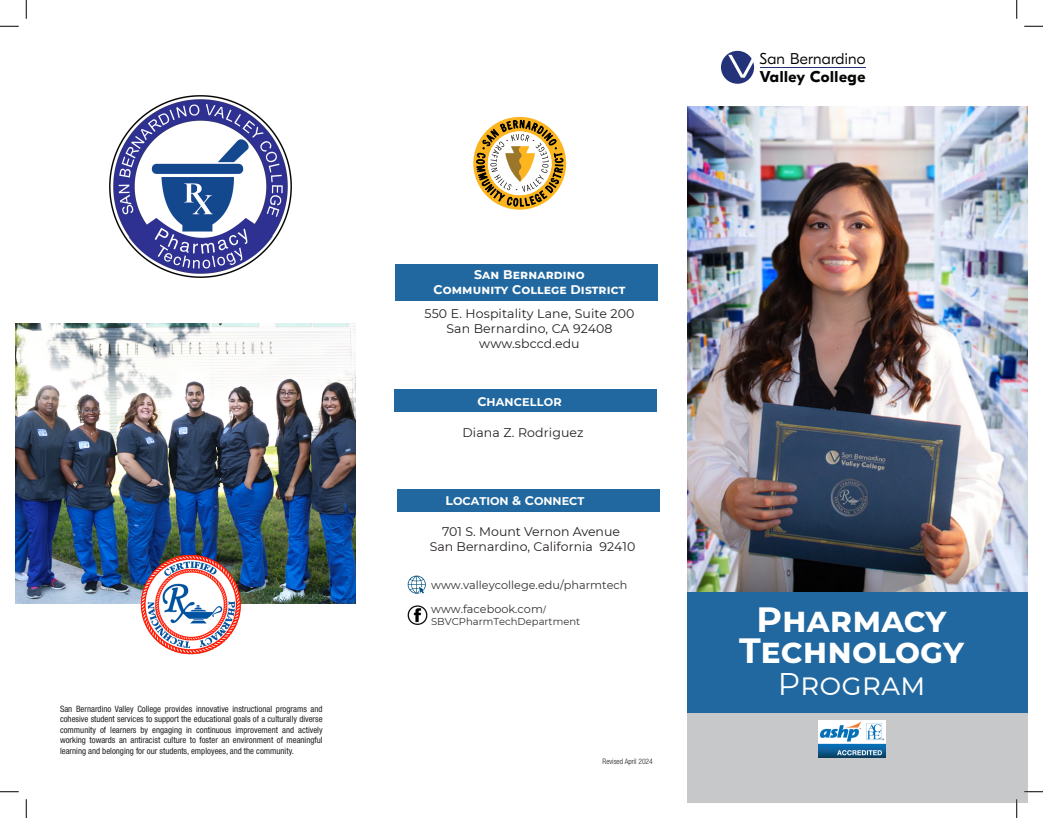
<style>
.page{position:relative;width:1043px;height:818px;background:#fff}
.page>*{position:absolute;margin:0;border:0;box-sizing:border-box;transform-origin:0 0}
.t1{font:700 35px "Montserrat";letter-spacing:.03em;color:#fff}
.t2{font:31.25px "Montserrat";color:#fff}
.t3{font:300 15.62px/18.8px "GT Eesti Pro Display";letter-spacing:.01em;color:#040503}
.t4{font:12.5px/14.8px "Montserrat";color:#231f20;text-align:center}
.t5{font:700 12.5px "Montserrat";letter-spacing:.01em;color:#fff}
.t6{font:11.25px/23.5px "Montserrat";color:#313131}
.t7{font:700 11.25px "Montserrat";color:#fefefe}
.t8{font:700 11.25px "Montserrat";letter-spacing:.01em;color:#fff}
.t9{font:10px "Montserrat";color:#313131}
.t10{font:condensed 8.75px/10.5px "Helvetica Neue";color:#231f20;text-align:justify}
.t11{font:300 condensed 7.5px "Helvetica Neue";color:#231f20}
.t12{font:5.75px "Myriad Pro";color:#050504}
.s1{font-size:12.5px}
.s2{font-family:"Minion Pro"}
.s3{font-weight:700}
</style>
<div class="page">
<div style="left:397px;top:489px;width:262px;height:22px;background:#20689f"></div>
<div style="left:394px;top:389px;width:263px;height:22px;background:#20689f"></div>
<div style="left:395px;top:264px;width:263px;height:36px;background:#20689f"></div>
<img style="left:687px;top:106px;width:341px;height:486px">
<div style="left:687px;top:592px;width:341px;height:210px;background:#c7c8ca"></div>
<svg style="left:721px;top:51px;width:33px;height:33px"></svg>
<hr style="left:759px;top:67px;width:106px;height:1px;background:#243279">
<img style="left:818px;top:720px;width:67px;height:38px">
<svg style="left:473px;top:117px;width:93px;height:93px"></svg>
<svg style="left:476px;top:120px;width:87px;height:86px"></svg>
<img style="left:15px;top:323px;width:341px;height:280px">
<img style="left:141px;top:554px;width:100px;height:101px;border-radius:50px">
<div style="left:687px;top:592px;width:341px;height:120px;background:#20689f"></div>
<svg style="left:0;top:25px;width:19px;height:2px"></svg>
<svg style="left:1024px;top:25px;width:18px;height:2px"></svg>
<svg style="left:0;top:791px;width:19px;height:1px"></svg>
<svg style="left:1024px;top:791px;width:18px;height:1px"></svg>
<svg style="left:25px;top:0;width:2px;height:19px"></svg>
<svg style="left:25px;top:799px;width:2px;height:19px"></svg>
<svg style="left:1016px;top:0;width:1px;height:19px"></svg>
<svg style="left:1015px;top:799px;width:2px;height:19px"></svg>
<img style="left:109px;top:95px;width:182px;height:182px">
<svg style="left:408px;top:575px;width:18px;height:18px"></svg>
<img style="left:408px;top:605px;width:20px;height:19px">
<p class="t10" style="left:60px;top:703px;width:264px">San Bernardino Valley College provides innovative instructional programs and cohesive student services to support the educational goals of a culturally diverse community of learners by engaging in continuous improvement and actively working towards an antiracist culture to foster an environment of meaningful learning and belonging for our students, employees, and the community.</p>
<p class="t12" style="left:506px;top:137px;width:3px">•</p>
<p class="t12" style="left:533px;top:137px;width:3px">•</p>
<p class="t12" style="left:516px;top:186px;width:3px">•</p>
<p class="t5" style="left:474px;top:266px;width:112px">San Bernardino</p>
<p class="t5" style="left:433px;top:281px;width:192px">Community College District</p>
<p class="t4" style="left:424px;top:306px;width:211px">550 E. Hospitality Lane, Suite 200</p>
<p class="t4" style="left:446px;top:321px;width:168px">San Bernardino, CA 92408</p>
<p class="t4" style="left:479px;top:336px;width:102px">www.sbccd.edu</p>
<p class="t8" style="left:477px;top:394px;width:86px"><span class="s1">C</span>HANCELLOR</p>
<p class="t4" style="left:462px;top:425px;width:123px">Diana Z. Rodriguez</p>
<p class="t7" style="left:445px;top:492px;width:140px"><span class="s1">L</span>OCATION <span class="s1">&amp; C</span>ONNECT</p>
<p class="t4" style="left:430px;top:524px;width:207px">701 S. Mount Vernon Avenue<br>San Bernardino, California 92410</p>
<p class="t6" style="left:431px;top:573px;width:198px">www.valleycollege.edu/pharmtech www.facebook.com<span class="s2">/</span></p>
<p class="t9" style="left:431px;top:614px;width:151px">SBVCPharmTechDepartment</p>
<p class="t11" style="left:602px;top:757px;width:52px">Revised April 2024</p>
<p class="t3" style="left:759px;top:49px;width:108px">San Bernardino<br><span class="s3">Valley College</span></p>
<p class="t1" style="left:756px;top:594px;width:191px">Pharmacy</p>
<p class="t1" style="left:739px;top:625px;width:226px">Technology</p>
<p class="t2" style="left:777px;top:662px;width:149px">Program</p>
</div>
